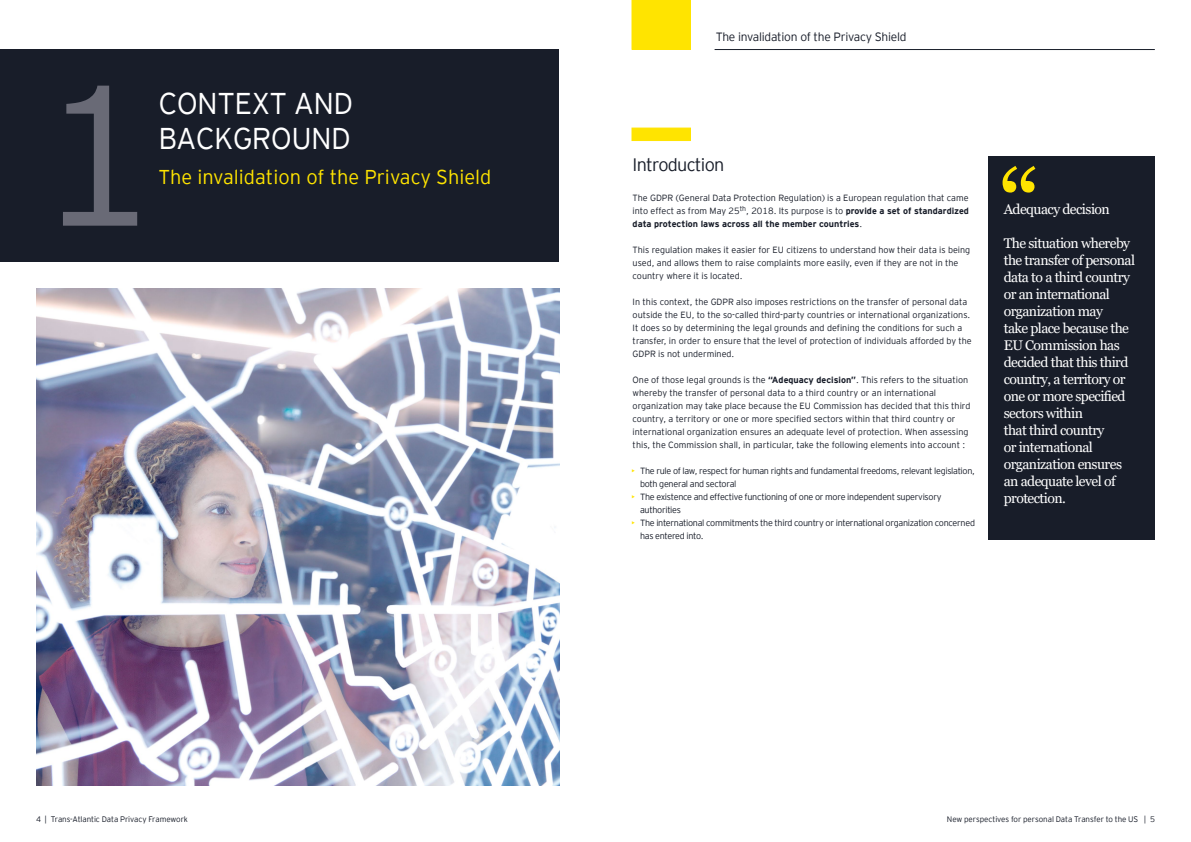
<style>
.page{position:relative;width:1191px;height:842px;background:#fff}
.page>*{position:absolute;margin:0;border:0;box-sizing:border-box;transform-origin:0 0}
.t1{font:300 200px "EY Interstate";color:#696a76}
.t2{font:101px "Georgia";color:#ffe400}
.t3{font:300 30px/35px "EY Interstate";letter-spacing:-.02em;color:#fff}
.t4{font:300 20px "EY Interstate";color:#ffe400}
.t5{font:300 18px "EY Interstate";letter-spacing:-.04em;color:#181d29}
.t6{font:14px/17px "Georgia";letter-spacing:-.04em;color:#fff}
.t7{font:300 12px "EY Interstate";letter-spacing:-.02em;color:#181d29}
.t8{font:300 9px/13px "EY Interstate";color:#181d29}
.t9{font:300 9px/13px "EY Interstate";letter-spacing:-.03em;color:#181d29}
.t10{font:300 9px/13px "EY Interstate";letter-spacing:-.035em;color:#181d29}
.t11{font:300 8px "EY Interstate";letter-spacing:-.01em;color:#181d29}
.s1{font-weight:700}
.s2{color:#ffe400}
</style>
<div class="page">
<img style="left:36px;top:289px;width:523px;height:496px">
<div style="left:0;top:49px;width:559px;height:213px;background:#181d29"></div>
<div style="left:632px;top:0;width:58px;height:49px;background:#ffe400"></div>
<div style="left:631px;top:0;width:60px;height:50px;border:1px solid #ffe400"></div>
<hr style="left:714px;top:49px;width:440px;height:1px;background:#181d29">
<div style="left:631px;top:128px;width:60px;height:13px;background:#ffe400"></div>
<div style="left:987px;top:157px;width:167px;height:383px;background:#181d29"></div>
<h1 class="t1" style="left:37px;top:13px;width:125px">1</h1>
<h3 class="t3" style="left:158px;top:84px;width:196px">CONTEXT AND<br>BACKGROUND</h3>
<h3 class="t4" style="left:158px;top:163px;width:334px">The invalidation of the Privacy Shield</h3>
<h3 class="t7" style="left:715px;top:29px;width:192px">The invalidation of the Privacy Shield</h3>
<h3 class="t5" style="left:632px;top:152px;width:93px">Introduction</h3>
<p class="t8" style="left:632px;top:190px;width:338px;text-align:justify">The GDPR (General Data Protection Regulation) is a European regulation that came into effect as from May 25<sup>th</sup>, 2018. Its purpose is to <span class="s1">provide a set of standardized data protection laws across all the member countries</span>.</p>
<p class="t8" style="left:632px;top:242px;width:339px">This regulation makes it easier for EU citizens to understand how their data is being used, and allows them to raise complaints more easily, even if they are not in the country where it is located.</p>
<p class="t8" style="left:632px;top:294px;width:341px">In this context, the GDPR also imposes restrictions on the transfer of personal data outside the EU, to the so-called third-party countries or international organizations.<br>It does so by determining the legal grounds and defining the conditions for such a transfer, in order to ensure that the level of protection of individuals afforded by the GDPR is not undermined.</p>
<p class="t8" style="left:632px;top:372px;width:339px">One of those legal grounds is the <span class="s1">“Adequacy decision”</span>. This refers to the situation whereby the transfer of personal data to a third country or an international organization may take place because the EU Commission has decided that this third country, a territory or one or more specified sectors within that third country or international organization ensures an adequate level of protection. When assessing this, the Commission shall, in particular, take the following elements into account :</p>
<p class="t9" style="left:640px;top:463px;width:336px;text-indent:-9px"><span class="s2">•</span> The rule of law, respect for human rights and fundamental freedoms, relevant legislation, both general and sectoral</p>
<p class="t9" style="left:640px;top:489px;width:303px;text-indent:-9px"><span class="s2">•</span> The existence and effective functioning of one or more independent supervisory authorities</p>
<p class="t10" style="left:640px;top:515px;width:336px;text-indent:-9px"><span class="s2">•</span> The international commitments the third country or international organization concerned has entered into.</p>
<h2 class="t2" style="left:998px;top:145px;width:43px">“</h2>
<h3 class="t6" style="left:1003px;top:201px;width:108px">Adequacy decision</h3>
<p class="t6" style="left:1003px;top:235px;width:133px">The situation whereby the transfer of personal data to a third country or an international organization may<br>take place because the<br>EU Commission has decided that this third country, a territory or one or more specified sectors within<br>that third country<br>or international organization ensures an adequate level of protection.</p>
<p class="t11" style="left:36px;top:813px;width:153px">4 | Trans-Atlantic Data Privacy Framework</p>
<p class="t11" style="left:946px;top:813px;width:210px">New perspectives for personal Data Transfer to the US | 5</p>
</div>
